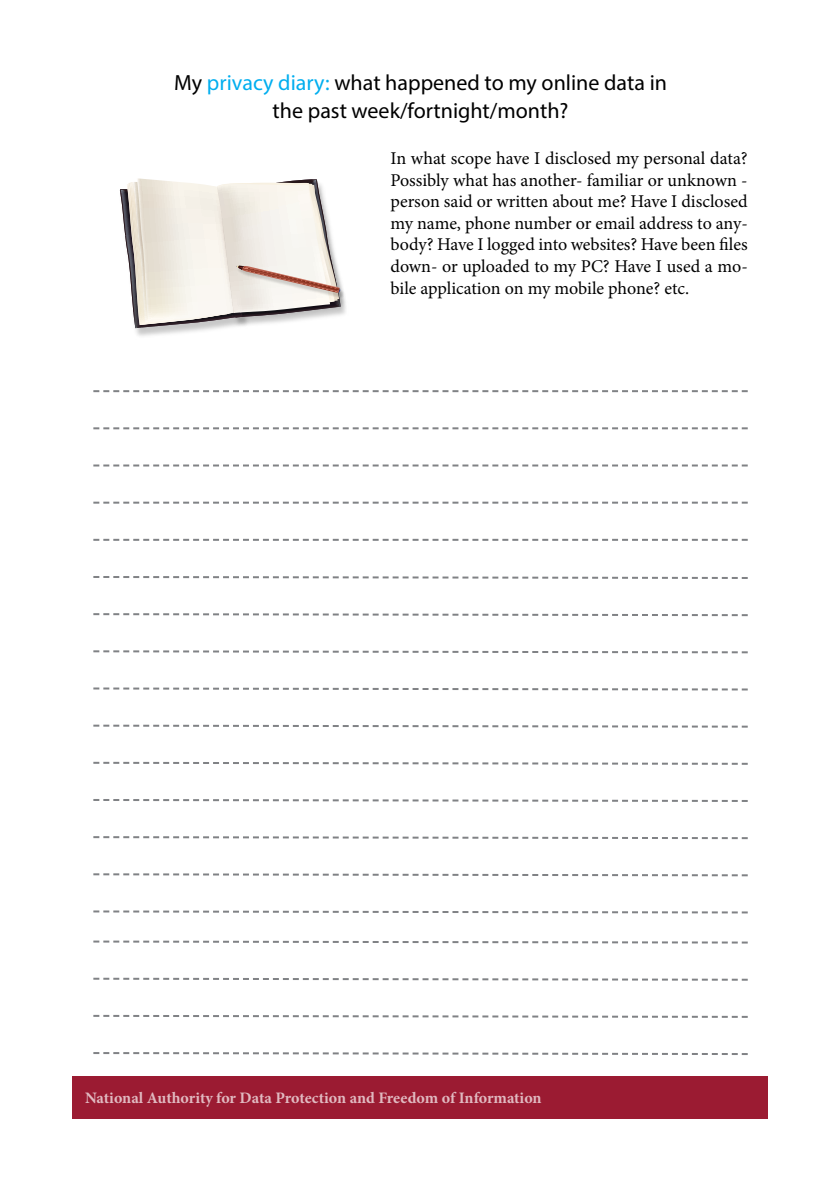
<style>
.page{position:relative;width:840px;height:1191px;background:#fff}
.page>*{position:absolute;margin:0;border:0;box-sizing:border-box;transform-origin:0 0}
.t1{font:22px/28.8px "Myriad Pro";color:#000;text-align:center}
.t2{font:18px/21.6px "Minion Pro";letter-spacing:-.005em;color:#000;text-align:justify}
.t3{font:700 16px "Minion Pro";letter-spacing:-.005em;color:#fff}
.s1{color:#00aeef}
</style>
<div class="page">
<div style="left:72px;top:1076px;width:695px;height:43px;background:#9b1b32"></div>
<img style="left:340px;top:300px;width:6px;height:15px">
<img style="left:119px;top:190px;width:101px;height:146px">
<img style="left:340px;top:278px;width:5px;height:22px">
<svg style="left:120px;top:178px;width:220px;height:150px"></svg>
<svg style="left:93px;top:390px;width:654px;height:2px"></svg>
<svg style="left:93px;top:427px;width:654px;height:2px"></svg>
<svg style="left:93px;top:464px;width:654px;height:2px"></svg>
<svg style="left:93px;top:501px;width:654px;height:2px"></svg>
<svg style="left:93px;top:539px;width:654px;height:2px"></svg>
<svg style="left:93px;top:576px;width:655px;height:3px"></svg>
<svg style="left:93px;top:613px;width:655px;height:4px"></svg>
<svg style="left:93px;top:650px;width:655px;height:4px"></svg>
<svg style="left:93px;top:687px;width:655px;height:4px"></svg>
<svg style="left:93px;top:724px;width:655px;height:4px"></svg>
<svg style="left:93px;top:761px;width:655px;height:4px"></svg>
<svg style="left:93px;top:799px;width:655px;height:3px"></svg>
<svg style="left:93px;top:836px;width:655px;height:4px"></svg>
<svg style="left:93px;top:873px;width:655px;height:4px"></svg>
<svg style="left:93px;top:910px;width:655px;height:4px"></svg>
<svg style="left:93px;top:940px;width:655px;height:4px"></svg>
<svg style="left:93px;top:977px;width:655px;height:4px"></svg>
<svg style="left:93px;top:1014px;width:655px;height:4px"></svg>
<svg style="left:93px;top:1052px;width:655px;height:3px"></svg>
<p class="t1" style="left:174px;top:67px;width:494px">My <span class="s1">privacy diary:</span> what happened to my online data in the past week/fortnight/month?</p>
<p class="t2" style="left:390px;top:148px;width:358px">In what scope have I disclosed my personal data?<br>Possibly what has another- familiar or unknown - person said or written about me? Have I disclosed my name, phone number or email address to any&shy;body? Have I logged into websites? Have been files down- or uploaded to my PC? Have I used a mo&shy;bile application on my mobile phone? etc.</p>
<p class="t3" style="left:85px;top:1086px;width:458px">National Authority for Data Protection and Freedom of Information</p>
</div>
